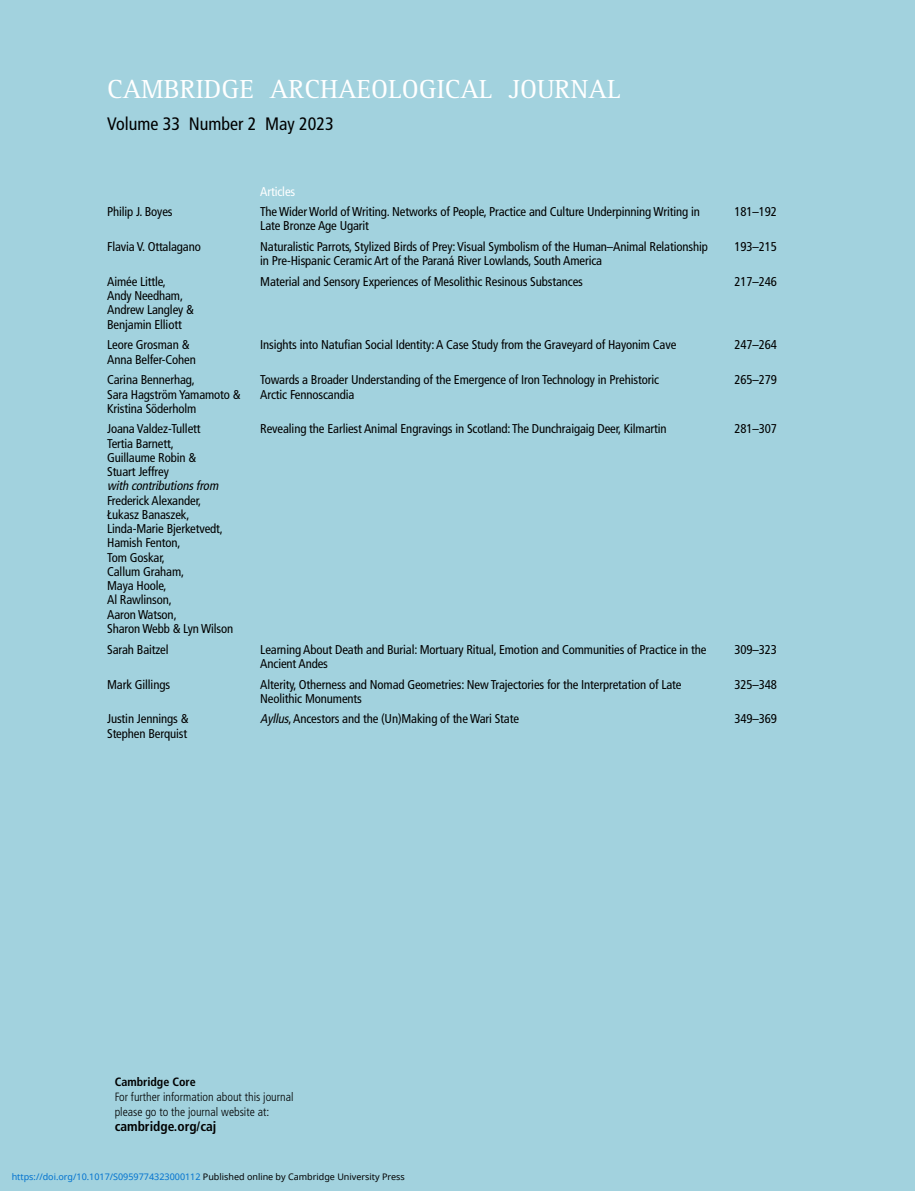
<style>
.page{position:relative;width:915px;height:1191px;background:#fff}
.page>*{position:absolute;margin:0;border:0;box-sizing:border-box;transform-origin:0 0}
.t1{font:27px "Rotis Serif";color:#fff}
.t2{font:condensed 18px "Frutiger";color:#000}
.t3{font:700 condensed 13.5px "Frutiger LT Std";color:#000}
.t4{font:condensed 12.75px/14.2px "Frutiger";letter-spacing:-.01em;color:#000}
.t5{font:italic condensed 12.75px "Frutiger";color:#000}
.t6{font:condensed 12.75px "Frutiger";letter-spacing:-.01em;color:#fff}
.t7{font:300 condensed 12px/15px "Frutiger LT Std";color:#000}
.t8{font:700 condensed 12px "Frutiger LT Std";color:#000}
.t9{font:9px "Noto Sans";color:#0172cf}
.s1{font-style:italic}
.s2{color:#000}
</style>
<div class="page">
<div style="left:0;top:0;width:914px;height:1191px;background:#a2d2de"></div>
<h1 class="t1" style="left:107px;top:78px;width:515px">CAMBRIDGE ARCHAEOLOGICAL JOURNAL</h1>
<h2 class="t2" style="left:107px;top:116px;width:228px">Volume 33 Number 2 May 2023</h2>
<p class="t6" style="left:260px;top:186px;width:36px">Articles</p>
<p class="t4" style="left:107px;top:206px;width:67px">Philip J. Boyes</p>
<p class="t4" style="left:260px;top:206px;width:441px">The Wider World of Writing. Networks of People, Practice and Culture Underpinning Writing in</p>
<p class="t4" style="left:734px;top:206px;width:44px">181–192</p>
<p class="t4" style="left:260px;top:220px;width:110px">Late Bronze Age Ugarit</p>
<p class="t4" style="left:107px;top:240px;width:95px">Flavia V. Ottalagano</p>
<p class="t4" style="left:260px;top:240px;width:449px">Naturalistic Parrots, Stylized Birds of Prey: Visual Symbolism of the Human–Animal Relationship</p>
<p class="t4" style="left:734px;top:240px;width:44px">193–215</p>
<p class="t4" style="left:260px;top:255px;width:343px">in Pre-Hispanic Ceramic Art of the Paraná River Lowlands, South America</p>
<p class="t4" style="left:107px;top:275px;width:60px">Aimée Little,</p>
<p class="t4" style="left:260px;top:275px;width:324px">Material and Sensory Experiences of Mesolithic Resinous Substances</p>
<p class="t4" style="left:734px;top:275px;width:44px">217–246</p>
<p class="t4" style="left:107px;top:290px;width:88px">Andy Needham,<br>Andrew Langley &amp;<br>Benjamin Elliott</p>
<p class="t4" style="left:107px;top:339px;width:84px">Leore Grosman &amp;</p>
<p class="t4" style="left:260px;top:339px;width:417px">Insights into Natufian Social Identity: A Case Study from the Graveyard of Hayonim Cave</p>
<p class="t4" style="left:734px;top:339px;width:44px">247–264</p>
<p class="t4" style="left:107px;top:350px;width:90px;line-height:20.7px">Anna Belfer-Cohen<br>Carina Bennerhag,</p>
<p class="t4" style="left:260px;top:374px;width:400px">Towards a Broader Understanding of the Emergence of Iron Technology in Prehistoric</p>
<p class="t4" style="left:734px;top:374px;width:44px">265–279</p>
<p class="t4" style="left:107px;top:388px;width:135px">Sara Hagström Yamamoto &amp;</p>
<p class="t4" style="left:260px;top:388px;width:96px">Arctic Fennoscandia</p>
<p class="t4" style="left:107px;top:399px;width:95px;line-height:20.7px">Kristina Söderholm<br>Joana Valdez-Tullett</p>
<p class="t4" style="left:260px;top:423px;width:407px">Revealing the Earliest Animal Engravings in Scotland: The Dunchraigaig Deer, Kilmartin</p>
<p class="t4" style="left:734px;top:423px;width:44px">281–307</p>
<p class="t4" style="left:107px;top:437px;width:91px">Tertia Barnett,<br>Guillaume Robin &amp;<br>Stuart Jeffrey</p>
<p class="t5" style="left:107px;top:481px;width:115px">with contributionsfrom</p>
<p class="t4" style="left:107px;top:494px;width:128px">Frederick Alexander,<br>Łukasz Banaszek,<br>Linda-Marie Bjerketvedt,<br>Hamish Fenton,<br>Tom Goskar,<br>Callum Graham,<br>Maya Hoole,<br>Al Rawlinson,<br>Aaron Watson,<br>Sharon Webb &amp; Lyn Wilson</p>
<p class="t4" style="left:107px;top:643px;width:63px">Sarah Baitzel</p>
<p class="t4" style="left:260px;top:643px;width:447px">Learning About Death and Burial: Mortuary Ritual, Emotion and Communities of Practice in the</p>
<p class="t4" style="left:734px;top:643px;width:44px">309–323</p>
<p class="t4" style="left:260px;top:657px;width:69px">Ancient Andes</p>
<p class="t4" style="left:107px;top:678px;width:64px">Mark Gillings</p>
<p class="t4" style="left:260px;top:678px;width:422px">Alterity, Otherness and Nomad Geometries: New Trajectories for the Interpretation of Late</p>
<p class="t4" style="left:734px;top:678px;width:44px">325–348</p>
<p class="t4" style="left:260px;top:692px;width:103px">Neolithic Monuments</p>
<p class="t4" style="left:107px;top:713px;width:83px">Justin Jennings &amp;</p>
<p class="t4" style="left:260px;top:713px;width:260px"><span class="s1">Ayllus</span>, Ancestors and the (Un)Making of the Wari State</p>
<p class="t4" style="left:734px;top:713px;width:44px">349–369</p>
<p class="t4" style="left:107px;top:727px;width:81px">Stephen Berquist</p>
<p class="t8" style="left:115px;top:1077px;width:83px">Cambridge Core</p>
<p class="t7" style="left:115px;top:1090px;width:180px">For further information about this journal please go to the journal website at:</p>
<p class="t3" style="left:115px;top:1120px;width:103px">cambridge.org/caj</p>
<p class="t9" style="left:12px;top:1170px;width:394px">https://doi.org/10.1017/S0959774323000112 <span class="s2">Published online by Cambridge University Press</span></p>
</div>
